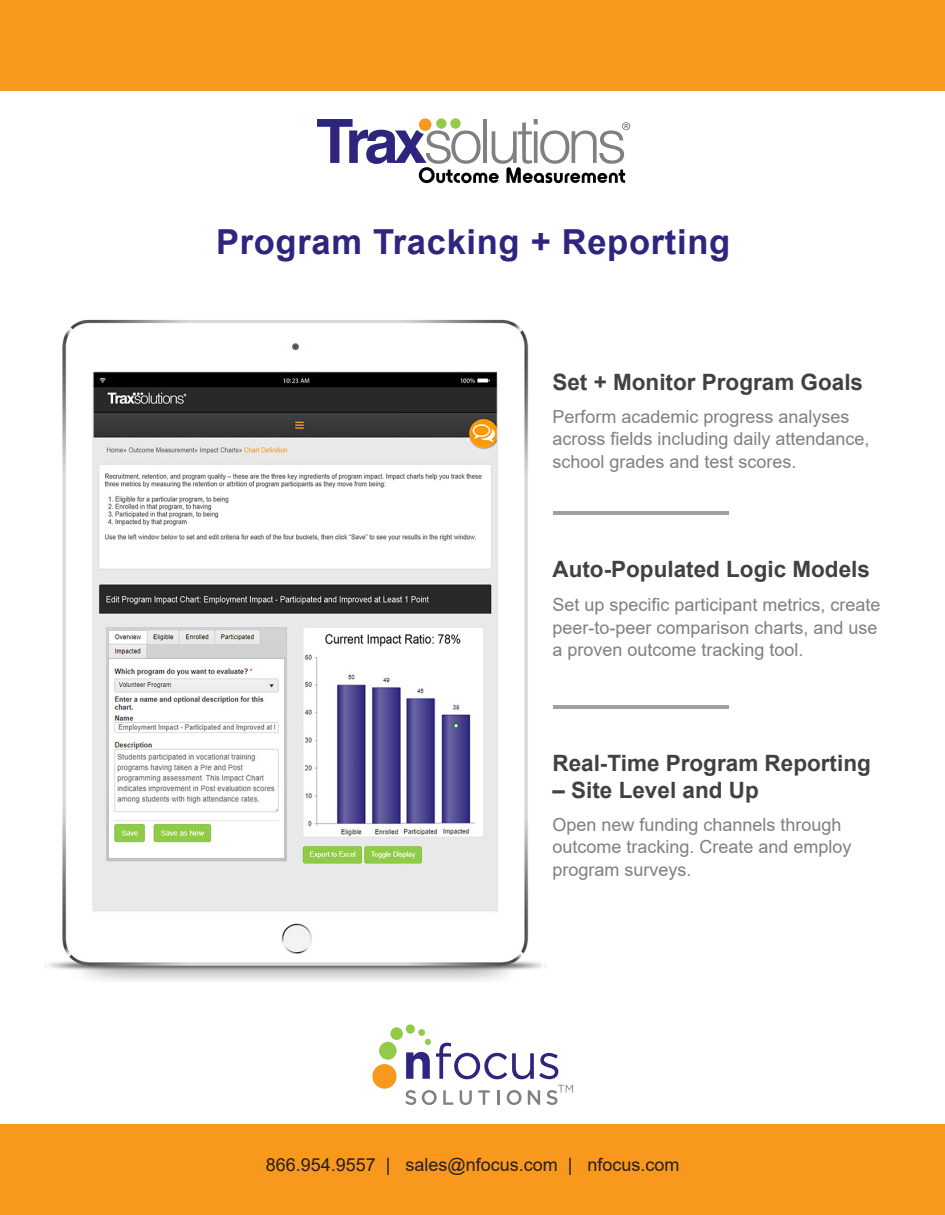
<style>
.page{position:relative;width:945px;height:1215px;background:#fff}
.page>*{position:absolute;margin:0;border:0;box-sizing:border-box;transform-origin:0 0}
.t1{font:700 34.5px "Arial";letter-spacing:.02em;color:#2d257e}
.t2{font:700 22.5px "Arial";color:#414142}
.t3{font:18px/22.5px "Arial";color:#7f8083}
.t4{font:18px "Arial";color:#231f20}
</style>
<div class="page">
<div style="left:1px;top:1125px;width:944px;height:90px;background:#f8981d"></div>
<div style="left:1px;top:1px;width:944px;height:90px;background:#f8981d"></div>
<svg style="left:317px;top:119px;width:313px;height:64px"></svg>
<img style="left:45px;top:319px;width:501px;height:662px">
<hr style="left:553px;top:511px;width:176px;height:4px;background:#a0a0a0">
<hr style="left:553px;top:705px;width:176px;height:3px;background:#414142">
<div style="left:379px;top:1042px;width:18px;height:18px;background:#95c948;border-radius:50%"></div>
<div style="left:390px;top:1027px;width:13px;height:13px;background:#95c948;border-radius:50%"></div>
<div style="left:372px;top:1064px;width:25px;height:25px;background:#f8981d;border-radius:50%"></div>
<svg style="left:406px;top:1039px;width:152px;height:40px"></svg>
<div style="left:406px;top:1024px;width:9px;height:10px;background:#95c948;border-radius:50%"></div>
<div style="left:418px;top:1029px;width:7px;height:7px;background:#95c948;border-radius:50%"></div>
<svg style="left:405px;top:1090px;width:11px;height:15px"></svg>
<svg style="left:422px;top:1090px;width:15px;height:15px"></svg>
<svg style="left:443px;top:1090px;width:10px;height:15px"></svg>
<svg style="left:460px;top:1090px;width:12px;height:15px"></svg>
<svg style="left:478px;top:1090px;width:12px;height:15px"></svg>
<svg style="left:497px;top:1090px;width:2px;height:15px"></svg>
<svg style="left:507px;top:1090px;width:15px;height:15px"></svg>
<svg style="left:528px;top:1090px;width:12px;height:15px"></svg>
<svg style="left:546px;top:1085px;width:27px;height:20px"></svg>
<p class="t1" style="left:216px;top:218px;width:516px">Program Tracking + Reporting</p>
<p class="t2" style="left:552px;top:367px;width:312px">Set + Monitor Program Goals</p>
<p class="t3" style="left:552px;top:405px;width:319px">Perform academic progress analyses across fields including daily attendance, school grades and test scores.</p>
<p class="t2" style="left:552px;top:554px;width:319px">Auto-Populated Logic Models</p>
<p class="t3" style="left:552px;top:593px;width:330px">Set up specific participant metrics, create peer-to-peer comparison charts, and use a proven outcome tracking tool.</p>
<p class="t2" style="left:552px;top:748px;width:320px">Real-Time Program Reporting</p>
<p class="t2" style="left:552px;top:775px;width:208px">– Site Level and Up</p>
<p class="t3" style="left:552px;top:813px;width:301px">Open new funding channels through outcome tracking. Create and employ program surveys.</p>
<p class="t4" style="left:266px;top:1152px;width:415px">866.954.9557 | sales@nfocus.com | nfocus.com</p>
</div>
